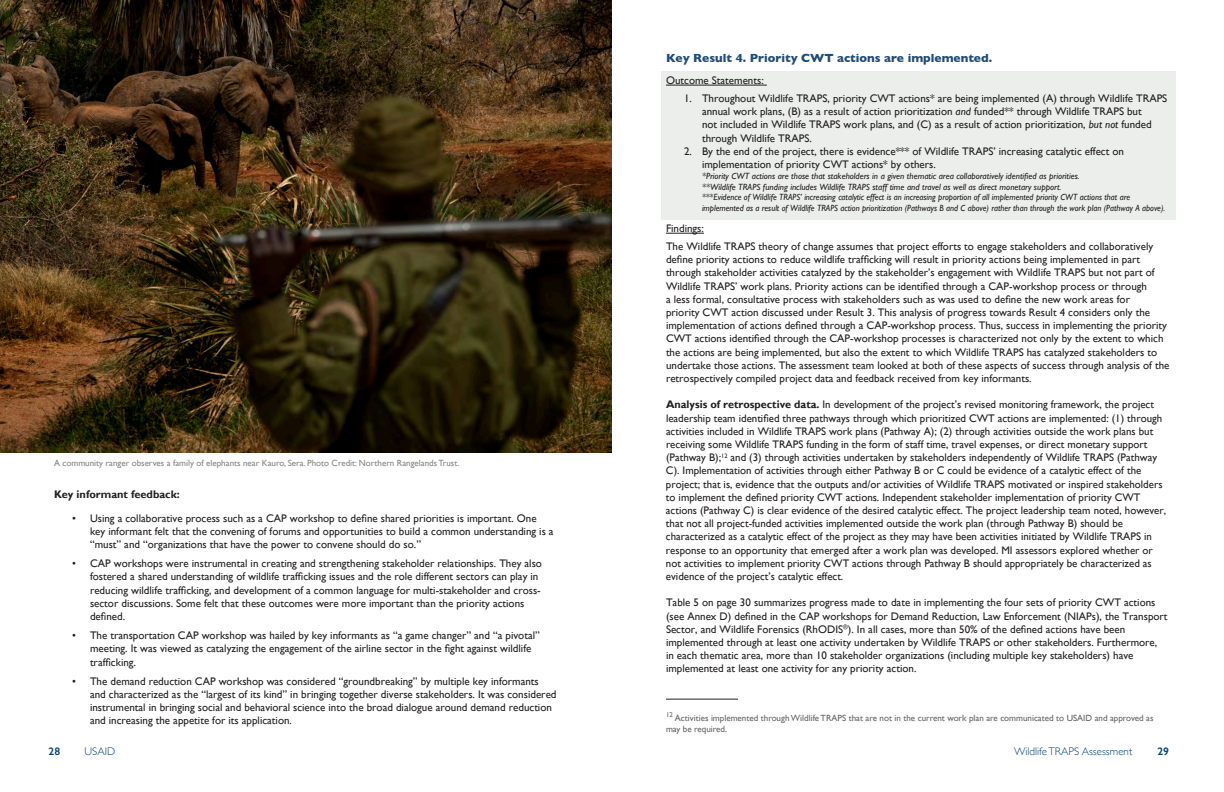
<style>
.page{position:relative;width:1224px;height:792px;background:#fff}
.page>*{position:absolute;margin:0;border:0;box-sizing:border-box;transform-origin:0 0}
.t1{font:700 12px "Gill Sans";color:#1f4d78}
.t2{font:11px/13.2px "Gill Sans";color:#231f20}
.t3{font:300 11px "Gill Sans";color:#09417a}
.t4{font:700 11px "Gill Sans";color:#231f20}
.t5{font:600 11px "Gill Sans";color:#09417a}
.t6{font:italic 9px/10.8px "Gill Sans";color:#231f20;scale:.95 1}
.t7{font:italic 9px/10.8px "Gill Sans";color:#231f20}
.t8{font:9px/10.8px "Gill Sans";color:#676362}
.t9{font:9px "Gill Sans";color:#848482}
.s1{font-style:italic}
.s2{font-weight:700}
</style>
<div class="page">
<div style="left:661px;top:72px;width:514px;height:148px;background:#ebeeea"></div>
<hr style="left:666px;top:85px;width:101px;height:1px;background:#231f20">
<hr style="left:666px;top:233px;width:38px;height:1px;background:#231f20">
<img style="left:0;top:0;width:612px;height:452px">
<hr style="left:666px;top:699px;width:72px;height:1px;background:#231f20">
<p class="t9" style="left:54px;top:457px;width:407px">A community ranger observes a family of elephants near Kauro, Sera. Photo Credit: Northern Rangelands Trust.</p>
<h6 class="t4" style="left:54px;top:488px;width:127px">Key informant feedback:</h6>
<p class="t2" style="left:90px;top:511px;width:465px;text-indent:-18px">• Using a collaborative process such as a CAP workshop to define shared priorities is important. One key informant felt that the convening of forums and opportunities to build a common understanding is a “must” and “organizations that have the power to convene should do so.”</p>
<p class="t2" style="left:90px;top:557px;width:454px;text-indent:-18px">• CAP workshops were instrumental in creating and strengthening stakeholder relationships. They also fostered a shared understanding of wildlife trafficking issues and the role different sectors can play in reducing wildlife trafficking, and development of a common language for multi-stakeholder and cross&shy;sector discussions. Some felt that these outcomes were more important than the priority actions defined.</p>
<p class="t2" style="left:90px;top:629px;width:451px;text-indent:-18px">• The transportation CAP workshop was hailed by key informants as “a game changer” and “a pivotal” meeting. It was viewed as catalyzing the engagement of the airline sector in the fight against wildlife trafficking.</p>
<p class="t2" style="left:90px;top:674px;width:468px;text-indent:-18px">• The demand reduction CAP workshop was considered “groundbreaking” by multiple key informants and characterized as the “largest of its kind” in bringing together diverse stakeholders. It was considered instrumental in bringing social and behavioral science into the broad dialogue around demand reduction and increasing the appetite for its application.</p>
<h4 class="t1" style="left:666px;top:49px;width:328px">Key Result 4. Priority CWT actions are implemented.</h4>
<h5 class="t2" style="left:666px;top:74px;width:99px">Outcome Statements:</h5>
<p class="t2" style="left:702px;top:92px;width:467px;text-indent:-18px">1. Throughout Wildlife TRAPS, priority CWT actions* are being implemented (A) through Wildlife TRAPS annual work plans, (B) as a result of action prioritization <span class="s1">and</span> funded** through Wildlife TRAPS but<br>not included in Wildlife TRAPS work plans, and (C) as a result of action prioritization, <span class="s1">but not</span> funded through Wildlife TRAPS.</p>
<p class="t2" style="left:702px;top:144px;width:424px;text-indent:-18px">2. By the end of the project, there is evidence*** of Wildlife TRAPS’ increasing catalytic effect on implementation of priority CWT actions* by others.</p>
<p class="t7" style="left:702px;top:170px;width:379px">*Priority CWT actions are those that stakeholders in a given thematic area collaboratively identified as priorities. **Wildlife TRAPS funding includes Wildlife TRAPS staff time and travel as well as direct monetary support.</p>
<p class="t6" style="left:702px;top:192px;width:489px">***Evidence of Wildlife TRAPS’ increasing catalytic effect is an increasing proportion of all implemented priority CWT actions that are implemented as a result of Wildlife TRAPS action prioritization (Pathways B and C above) rather than through the work plan (Pathway A above).</p>
<h5 class="t2" style="left:666px;top:222px;width:39px">Findings:</h5>
<p class="t2" style="left:666px;top:240px;width:505px">The Wildlife TRAPS theory of change assumes that project efforts to engage stakeholders and collaboratively define priority actions to reduce wildlife trafficking will result in priority actions being implemented in part through stakeholder activities catalyzed by the stakeholder’s engagement with Wildlife TRAPS but not part of Wildlife TRAPS’ work plans. Priority actions can be identified through a CAP-workshop process or through<br>a less formal, consultative process with stakeholders such as was used to define the new work areas for<br>priority CWT action discussed under Result 3. This analysis of progress towards Result 4 considers only the implementation of actions defined through a CAP-workshop process. Thus, success in implementing the priority CWT actions identified through the CAP-workshop processes is characterized not only by the extent to which the actions are being implemented, but also the extent to which Wildlife TRAPS has catalyzed stakeholders to undertake those actions. The assessment team looked at both of these aspects of success through analysis of the retrospectively compiled project data and feedback received from key informants.</p>
<p class="t2" style="left:666px;top:398px;width:502px"><span class="s2">Analysis of retrospective data.</span> In development of the project’s revised monitoring framework, the project leadership team identified three pathways through which prioritized CWT actions are implemented: (1) through activities included in Wildlife TRAPS work plans (Pathway A); (2) through activities outside the work plans but receiving some Wildlife TRAPS funding in the form of staff time, travel expenses, or direct monetary support (Pathway B);<sup>12</sup> and (3) through activities undertaken by stakeholders independently of Wildlife TRAPS (Pathway C). Implementation of activities through either Pathway B or C could be evidence of a catalytic effect of the project; that is, evidence that the outputs and/or activities of Wildlife TRAPS motivated or inspired stakeholders to implement the defined priority CWT actions. Independent stakeholder implementation of priority CWT actions (Pathway C) is clear evidence of the desired catalytic effect. The project leadership team noted, however, that not all project-funded activities implemented outside the work plan (through Pathway B) should be characterized as a catalytic effect of the project as they may have been activities initiated by Wildlife TRAPS in response to an opportunity that emerged after a work plan was developed. MI assessors explored whether or not activities to implement priority CWT actions through Pathway B should appropriately be characterized as evidence of the project’s catalytic effect.</p>
<p class="t2" style="left:666px;top:596px;width:503px">Table 5 on page 30 summarizes progress made to date in implementing the four sets of priority CWT actions (see Annex D) defined in the CAP workshops for Demand Reduction, Law Enforcement (NIAPs), the Transport Sector, and Wildlife Forensics (RhODIS<sup>®</sup>). In all cases, more than 50% of the defined actions have been implemented through at least one activity undertaken by Wildlife TRAPS or other stakeholders. Furthermore, in each thematic area, more than 10 stakeholder organizations (including multiple key stakeholders) have implemented at least one activity for any priority action.</p>
<p class="t8" style="left:666px;top:712px;width:489px"><sup>12</sup> Activities implemented through Wildlife TRAPS that are not in the current work plan are communicated to USAID and approved as may be required.</p>
<p class="t5" style="left:49px;top:745px;width:13px">28</p>
<p class="t3" style="left:85px;top:743px;width:32px">USAID</p>
<p class="t3" style="left:1014px;top:743px;width:120px">Wildlife TRAPS Assessment</p>
<p class="t5" style="left:1157px;top:745px;width:13px">29</p>
</div>
